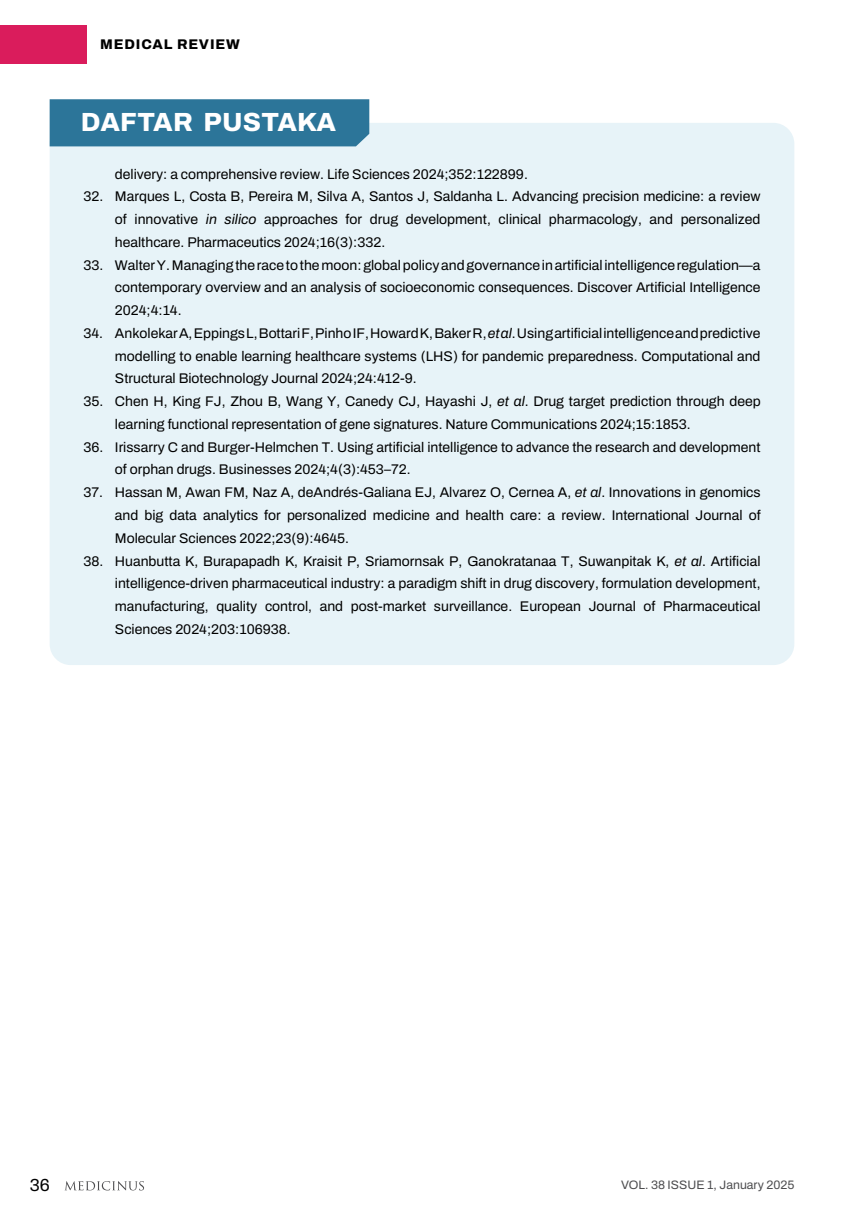
<style>
.page{position:relative;width:844px;height:1216px;background:#fff}
.page>*{position:absolute;margin:0;border:0;box-sizing:border-box;transform-origin:0 0}
.t1{font:800 26.25px "Archivo";letter-spacing:.01em;color:#fff}
.t2{font:600 17.5px "Archivo";color:#000}
.t3{font:600 14px/22.8px "Archivo";color:#000;text-align:justify}
.t4{font:800 14px "Archivo";letter-spacing:.06em;color:#000}
.t5{font:600 12.25px "Archivo";color:#4d4d4f}
.s1{font-weight:400;font-style:italic}
</style>
<div class="page">
<svg style="left:65px;top:1181px;width:79px;height:9px"></svg>
<div style="left:50px;top:123px;width:744px;height:542px;background:#e7f3f8;border-radius:21px"></div>
<div style="left:0;top:25px;width:86px;height:39px;background:#da1c5c"></div>
<div style="left:50px;top:99px;width:319px;height:47px;background:#2c7599"></div>
<p class="t4" style="left:100px;top:33px;width:141px">MEDICAL REVIEW</p>
<h1 class="t1" style="left:81px;top:103px;width:256px">DAFTAR PUSTAKA</h1>
<p class="t3" style="left:115px;top:162px;width:414px">delivery: a comprehensive review. Life Sciences 2024;352:122899.</p>
<p class="t3" style="left:115px;top:185px;width:647px;text-indent:-32px">32. Marques L, Costa B, Pereira M, Silva A, Santos J, Saldanha L. Advancing precision medicine: a review of innovative <span class="s1">in silico</span> approaches for drug development, clinical pharmacology, and personalized healthcare. Pharmaceutics 2024;16(3):332.</p>
<p class="t3" style="left:115px;top:253px;width:647px;text-indent:-32px">33. Walter Y. Managing the race to the moon: global policy and governance in artificial intelligence regulation—a contemporary overview and an analysis of socioeconomic consequences. Discover Artificial Intelligence 2024;4:14.</p>
<p class="t3" style="left:115px;top:322px;width:647px;text-indent:-32px">34. Ankolekar A, Eppings L, Bottari F, Pinho IF, Howard K, Baker R, <span class="s1">et al</span>. Using artificial intelligence and predictive modelling to enable learning healthcare systems (LHS) for pandemic preparedness. Computational and Structural Biotechnology Journal 2024;24:412-9.</p>
<p class="t3" style="left:115px;top:390px;width:647px;text-indent:-32px">35. Chen H, King FJ, Zhou B, Wang Y, Canedy CJ, Hayashi J, <span class="s1">et al</span>. Drug target prediction through deep learning functional representation of gene signatures. Nature Communications 2024;15:1853.</p>
<p class="t3" style="left:115px;top:435px;width:647px;text-indent:-32px">36. Irissarry C and Burger-Helmchen T. Using artificial intelligence to advance the research and development of orphan drugs. Businesses 2024;4(3):453–72.</p>
<p class="t3" style="left:115px;top:481px;width:647px;text-indent:-32px">37. Hassan M, Awan FM, Naz A, deAndrés-Galiana EJ, Alvarez O, Cernea A, <span class="s1">et al</span>. Innovations in genomics and big data analytics for personalized medicine and health care: a review. International Journal of Molecular Sciences 2022;23(9):4645.</p>
<p class="t3" style="left:115px;top:549px;width:647px;text-indent:-32px">38. Huanbutta K, Burapapadh K, Kraisit P, Sriamornsak P, Ganokratanaa T, Suwanpitak K, <span class="s1">et al</span>. Artificial intelligence-driven pharmaceutical industry: a paradigm shift in drug discovery, formulation development, manufacturing, quality control, and post-market surveillance. European Journal of Pharmaceutical Sciences 2024;203:106938.</p>
<p class="t2" style="left:30px;top:1171px;width:22px">36</p>
<p class="t5" style="left:621px;top:1175px;width:175px">VOL. 38 ISSUE 1, January 2025</p>
</div>
